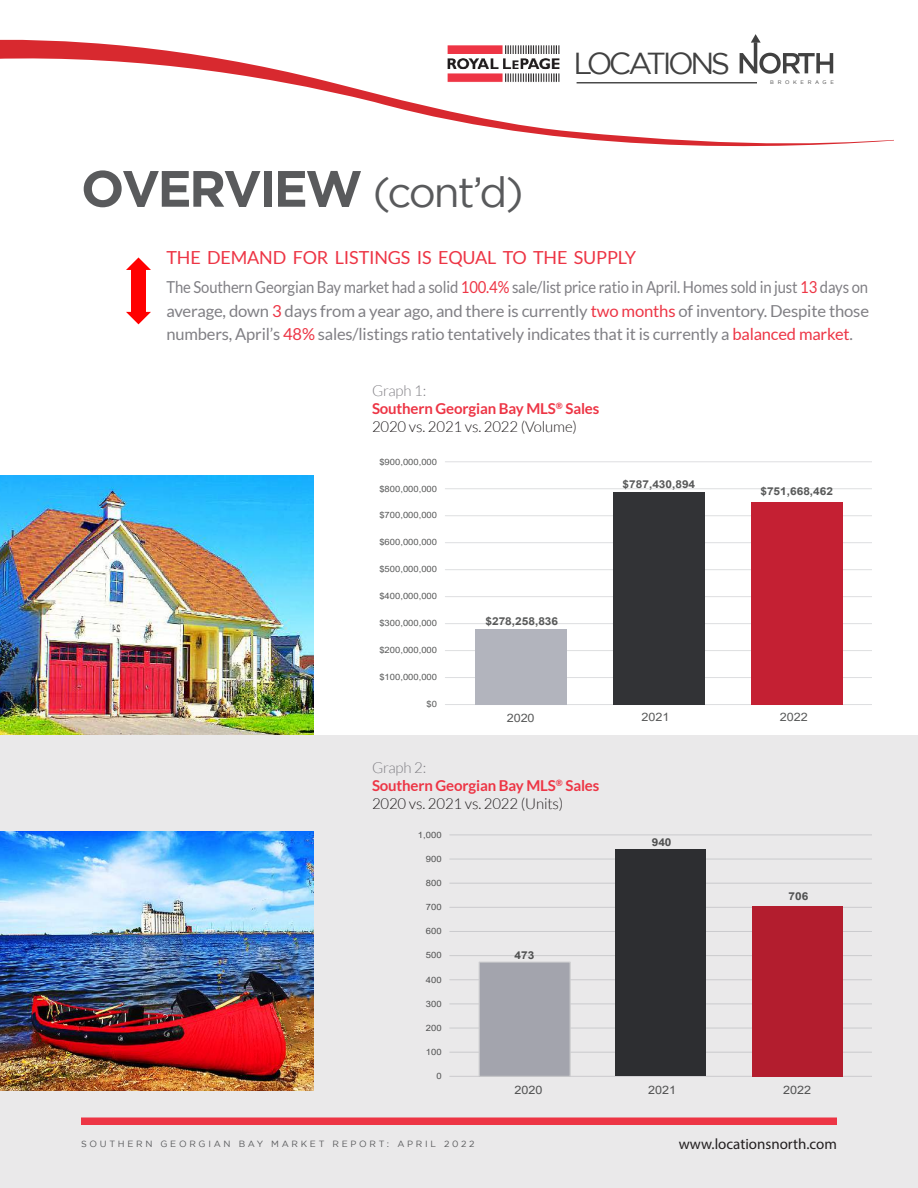
<style>
.page{position:relative;width:918px;height:1188px;background:#fff}
.page>*{position:absolute;margin:0;border:0;box-sizing:border-box;transform-origin:0 0}
.t1{font:700 51px "Gotham";letter-spacing:-.05em;color:#595a5c}
.t2{font:30.3px "Gotham";letter-spacing:-.115em;color:#414141}
.t3{font:18px "Lato";letter-spacing:-.01em;color:#ed3545}
.t4{font:16.5px/23.4px "Lato";letter-spacing:-.01em;color:#807f84;text-align:justify;scale:.9 1}
.t5{font:700 15px/18px "Lato";letter-spacing:-.01em;color:#ed3545}
.t6{font:15px "Myriad Pro";color:#231f20}
.t7{font:11.55px "Arial";color:#585959;scale:1.09 1}
.t8{font:700 10.95px "Arial";color:#585959;scale:1.09 1}
.t9{font:9px "Gotham";letter-spacing:.3em;color:#595a5c}
.t10{font:8.7px "Arial";color:#585959;scale:1.09 1}
.t11{font:5.25px "Gotham";letter-spacing:.7em;color:#414141}
.s1{font-weight:400;font-size:42px}
.s2{color:#ed3545}
.s3{font-weight:300;color:#807f84}
.s4{font-weight:300;color:#231f20}
</style>
<div class="page">
<div style="left:0;top:735px;width:918px;height:453px;background:#eae9ea"></div>
<svg style="left:126px;top:257px;width:25px;height:67px"></svg>
<div style="left:81px;top:1118px;width:756px;height:7px;background:#ed3545"></div>
<img style="left:0;top:831px;width:314px;height:259px">
<img style="left:0;top:476px;width:314px;height:259px">
<hr style="left:450px;top:1076px;width:422px;height:1px;background:#dcdddf">
<hr style="left:450px;top:1052px;width:422px;height:1px;background:#dcdddf">
<hr style="left:450px;top:1028px;width:422px;height:1px;background:#dcdddf">
<hr style="left:450px;top:1004px;width:422px;height:1px;background:#dcdddf">
<hr style="left:450px;top:980px;width:422px;height:1px;background:#dcdddf">
<hr style="left:450px;top:955px;width:422px;height:1px;background:#dcdddf">
<hr style="left:450px;top:931px;width:422px;height:1px;background:#dcdddf">
<hr style="left:450px;top:907px;width:422px;height:1px;background:#dcdddf">
<hr style="left:450px;top:883px;width:422px;height:1px;background:#dcdddf">
<hr style="left:450px;top:859px;width:422px;height:1px;background:#dcdddf">
<hr style="left:450px;top:835px;width:422px;height:1px;background:#dcdddf">
<div style="left:479px;top:962px;width:91px;height:114px;background:#a3a4ad"></div>
<div style="left:479px;top:962px;width:92px;height:115px;border:1px solid #dcdddf"></div>
<div style="left:616px;top:849px;width:90px;height:227px;background:#323336"></div>
<div style="left:752px;top:906px;width:91px;height:170px;background:#b31d2e"></div>
<hr style="left:445px;top:704px;width:427px;height:1px;background:#dcdddf">
<hr style="left:445px;top:677px;width:427px;height:1px;background:#dcdddf">
<hr style="left:445px;top:650px;width:427px;height:1px;background:#dcdddf">
<hr style="left:445px;top:623px;width:427px;height:1px;background:#dcdddf">
<hr style="left:445px;top:596px;width:427px;height:1px;background:#dcdddf">
<hr style="left:445px;top:569px;width:427px;height:1px;background:#dcdddf">
<hr style="left:445px;top:542px;width:427px;height:1px;background:#dcdddf">
<hr style="left:445px;top:515px;width:427px;height:1px;background:#dcdddf">
<hr style="left:445px;top:488px;width:427px;height:1px;background:#dcdddf">
<hr style="left:445px;top:462px;width:427px;height:1px;background:#dcdddf">
<div style="left:475px;top:630px;width:92px;height:75px;background:#b2b4bd"></div>
<div style="left:613px;top:492px;width:92px;height:213px;background:#323336"></div>
<div style="left:751px;top:502px;width:92px;height:203px;background:#c42033"></div>
<svg style="left:0;top:37px;width:894px;height:110px"></svg>
<h1 class="t1" style="left:81px;top:159px;width:444px">OVERVIEW <span class="s1">(cont’d)</span></h1>
<h2 class="t2" style="left:573px;top:46px;width:158px">LOCATIONS</h2>
<p class="t11" style="left:770px;top:80px;width:65px">BROKERAGE</p>
<p class="t3" style="left:166px;top:247px;width:471px">THE DEMAND FOR LISTINGS IS EQUAL TO THE SUPPLY</p>
<p class="t4" style="left:166px;top:275px;width:782px">The Southern Georgian Bay market had a solid <span class="s2">100.4%</span> sale/list price ratio in April. Homes sold in just <span class="s2">13</span> days on average, down <span class="s2">3</span> days from a year ago, and there is currently <span class="s2">two months</span> of inventory. Despite those numbers, April’s <span class="s2">48%</span> sales/listings ratio tentatively indicates that it is currently a <span class="s2">balanced market</span>.</p>
<p class="t5" style="left:372px;top:381px;width:229px"><span class="s3">Graph 1:<br></span>Southern Georgian Bay MLS<sup>®</sup> Sales<br><span class="s4">2020 vs. 2021 vs. 2022 (Volume)</span></p>
<p class="t10" style="left:379px;top:455px;width:55px">$900,000,000</p>
<p class="t10" style="left:379px;top:482px;width:55px">$800,000,000</p>
<p class="t10" style="left:379px;top:509px;width:55px">$700,000,000</p>
<p class="t10" style="left:379px;top:536px;width:55px">$600,000,000</p>
<p class="t10" style="left:379px;top:563px;width:55px">$500,000,000</p>
<p class="t10" style="left:379px;top:590px;width:55px">$400,000,000</p>
<p class="t10" style="left:379px;top:617px;width:55px">$300,000,000</p>
<p class="t10" style="left:379px;top:644px;width:55px">$200,000,000</p>
<p class="t10" style="left:379px;top:671px;width:55px">$100,000,000</p>
<p class="t10" style="left:427px;top:698px;width:11px">$0</p>
<p class="t8" style="left:485px;top:613px;width:68px">$278,258,836</p>
<p class="t8" style="left:623px;top:476px;width:68px">$787,430,894</p>
<p class="t8" style="left:760px;top:483px;width:68px">$751,668,462</p>
<p class="t7" style="left:507px;top:709px;width:27px">2020</p>
<p class="t7" style="left:642px;top:709px;width:27px">2021</p>
<p class="t7" style="left:780px;top:709px;width:27px">2022</p>
<p class="t5" style="left:372px;top:758px;width:229px"><span class="s3">Graph 2:<br></span>Southern Georgian Bay MLS<sup>®</sup> Sales<br><span class="s4">2020 vs. 2021 vs. 2022 (Units)</span></p>
<p class="t10" style="left:418px;top:829px;width:23px">1,000</p>
<p class="t10" style="left:426px;top:853px;width:16px">900</p>
<p class="t10" style="left:426px;top:877px;width:16px">800</p>
<p class="t10" style="left:426px;top:901px;width:16px">700</p>
<p class="t10" style="left:426px;top:925px;width:16px">600</p>
<p class="t10" style="left:426px;top:949px;width:16px">500</p>
<p class="t10" style="left:426px;top:973px;width:16px">400</p>
<p class="t10" style="left:426px;top:998px;width:16px">300</p>
<p class="t10" style="left:426px;top:1022px;width:16px">200</p>
<p class="t10" style="left:426px;top:1046px;width:16px">100</p>
<p class="t10" style="left:436px;top:1070px;width:6px">0</p>
<p class="t8" style="left:515px;top:948px;width:20px">473</p>
<p class="t8" style="left:652px;top:835px;width:20px">940</p>
<p class="t8" style="left:788px;top:889px;width:20px">706</p>
<p class="t9" style="left:81px;top:1139px;width:395px">SOUTHERN GEORGIAN BAY MARKET REPORT: APRIL 2022</p>
<p class="t7" style="left:514px;top:1082px;width:27px">2020</p>
<p class="t7" style="left:648px;top:1082px;width:27px">2021</p>
<p class="t7" style="left:783px;top:1082px;width:27px">2022</p>
<p class="t6" style="left:679px;top:1134px;width:160px">www.locationsnorth.com</p>
</div>
